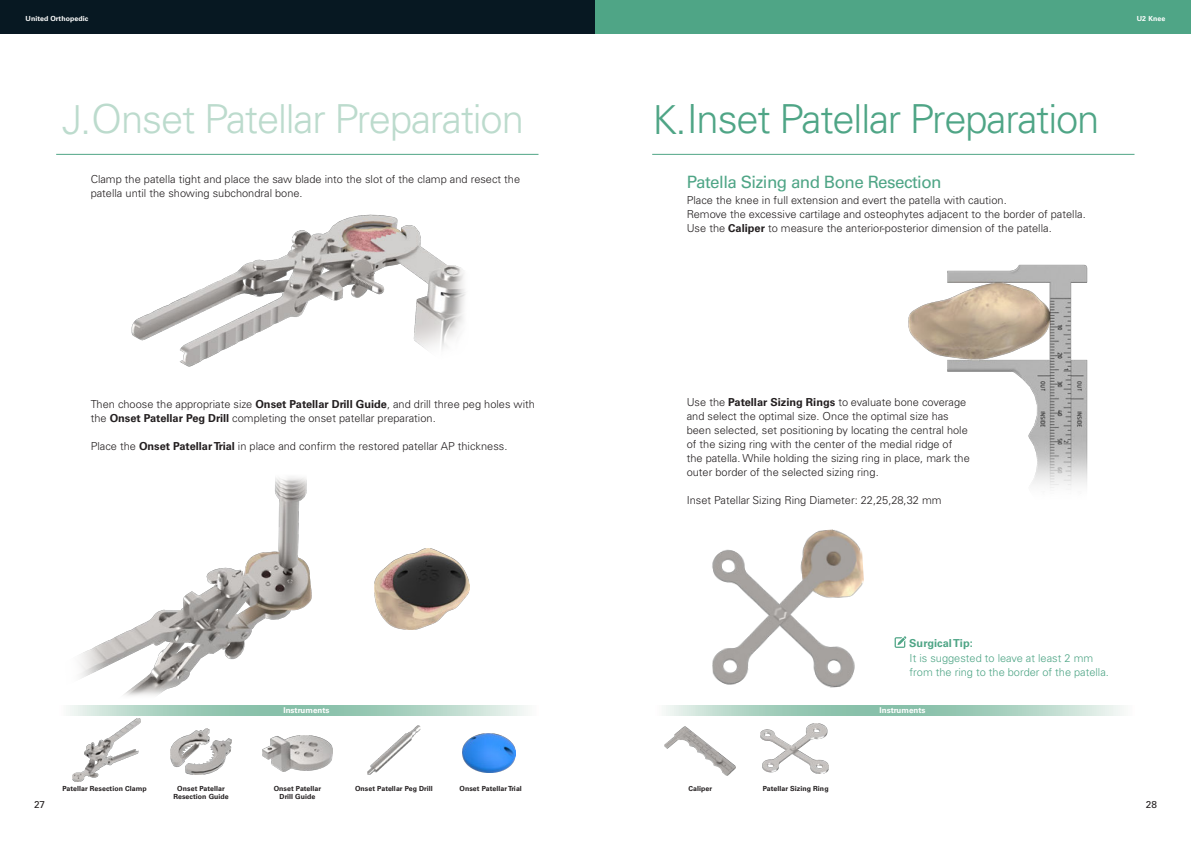
<style>
.page{position:relative;width:1191px;height:842px;background:#fff}
.page>*{position:absolute;margin:0;border:0;box-sizing:border-box;transform-origin:0 0}
.大標{font:300 40px "Univers LT Pro 45";letter-spacing:-.03em;color:#bcdbcd}
.大標-2{font:300 40px "Univers LT Pro 45";letter-spacing:-.03em;color:#4fa586}
.中標{font:17px "Univers LT Pro 55 Roman";letter-spacing:-.03em;color:#4fa586}
.內文{font:300 11px/14px "Univers LT Pro 45";color:#231f20}
.內文-2{font:300 11px/14px "Univers LT Pro 45";color:#4fa586}
.內文-3{font:700 11px "Univers LT Pro 65";color:#4fa586}
.t1{font:10px "Univers LT Pro 55 Roman";color:#231f20}
.t2{font:700 8px "Univers LT Pro 65";color:#fff}
.器械名稱{font:700 7px "Univers LT Pro 65";letter-spacing:.01em;color:#231f20}
.t3{font:700 7px "Univers LT Pro 65";letter-spacing:.01em;color:#fff}
.s1{font-family:"Univers LT Pro 65";font-weight:700}
</style>
<div class="page">
<div style="left:0;top:0;width:595px;height:34px;background:#071822"></div>
<div style="left:595px;top:0;width:596px;height:34px;background:#4fa586"></div>
<img style="left:131px;top:214px;width:335px;height:153px">
<img style="left:70px;top:477px;width:266px;height:295px">
<img style="left:374px;top:548px;width:95px;height:81px">
<img style="left:171px;top:729px;width:60px;height:45px">
<img style="left:262px;top:735px;width:70px;height:36px">
<img style="left:367px;top:725px;width:54px;height:49px">
<img style="left:463px;top:733px;width:53px;height:40px">
<img style="left:73px;top:719px;width:67px;height:62px">
<svg style="left:70px;top:706px;width:456px;height:9px;background:#acd2c2"></svg>
<hr style="left:56px;top:154px;width:482px;height:1px;background:#4fa586">
<img style="left:908px;top:264px;width:180px;height:224px">
<img style="left:712px;top:529px;width:152px;height:159px">
<svg style="left:666px;top:706px;width:456px;height:9px;background:#acd2c2"></svg>
<hr style="left:652px;top:154px;width:482px;height:1px;background:#4fa586">
<img style="left:665px;top:727px;width:70px;height:48px">
<img style="left:760px;top:724px;width:68px;height:49px">
<svg style="left:894px;top:636px;width:12px;height:12px"></svg>
<p class="t3" style="left:26px;top:14px;width:64px">United Orthopedic</p>
<p class="t3" style="left:1136px;top:14px;width:30px">U2 Knee</p>
<p class="大標" style="left:62px;top:93px;width:463px">J.Onset Patellar Preparation</p>
<p class="大標-2" style="left:652px;top:93px;width:448px">K.Inset Patellar Preparation</p>
<p class="內文" style="left:91px;top:171px;width:431px">Clamp the patella tight and place the saw blade into the slot of the clamp and resect the patella until the showing subchondral bone.</p>
<p class="中標" style="left:686px;top:170px;width:256px">Patella Sizing and Bone Resection</p>
<p class="內文" style="left:686px;top:192px;width:321px">Place the knee in full extension and evert the patella with caution.</p>
<p class="內文" style="left:686px;top:206px;width:400px">Remove the excessive cartilage and osteophytes adjacent to the border of patella.</p>
<p class="內文" style="left:686px;top:220px;width:366px">Use the <span class="s1">Caliper</span> to measure the anterior-posterior dimension of the patella.</p>
<p class="內文" style="left:91px;top:396px;width:446px">Then choose the appropriate size <span class="s1">Onset Patellar Drill Guide</span>, and drill three peg holes with the <span class="s1">Onset Patellar Peg Drill</span> completing the onset patellar preparation.</p>
<p class="內文" style="left:91px;top:438px;width:418px">Place the <span class="s1">Onset Patellar Trial</span> in place and confirm the restored patellar AP thickness.</p>
<p class="內文" style="left:686px;top:395px;width:285px">Use the <span class="s1">Patellar Sizing Rings</span> to evaluate bone coverage and select the optimal size. Once the optimal size has been selected, set positioning by locating the central hole of the sizing ring with the center of the medial ridge of the patella. While holding the sizing ring in place, mark the outer border of the selected sizing ring.</p>
<p class="內文" style="left:686px;top:493px;width:256px">Inset Patellar Sizing Ring Diameter: 22,25,28,32 mm</p>
<p class="內文-3" style="left:909px;top:635px;width:65px">Surgical Tip:</p>
<p class="內文-2" style="left:909px;top:651px;width:201px">It is suggested to leave at least 2 mm from the ring to the border of the patella.</p>
<p class="t2" style="left:283px;top:704px;width:47px">Instruments</p>
<p class="t2" style="left:879px;top:704px;width:47px">Instruments</p>
<p class="器械名稱" style="left:62px;top:784px;width:86px">Patellar Resection Clamp</p>
<p class="器械名稱" style="left:177px;top:784px;width:49px">Onset Patellar</p>
<p class="器械名稱" style="left:173px;top:792px;width:57px">Resection Guide</p>
<p class="器械名稱" style="left:274px;top:784px;width:49px">Onset Patellar</p>
<p class="器械名稱" style="left:279px;top:792px;width:37px">Drill Guide</p>
<p class="器械名稱" style="left:355px;top:784px;width:79px">Onset Patellar Peg Drill</p>
<p class="器械名稱" style="left:459px;top:784px;width:64px">Onset Patellar Trial</p>
<p class="器械名稱" style="left:688px;top:784px;width:25px">Caliper</p>
<p class="器械名稱" style="left:762px;top:784px;width:67px">Patellar Sizing Ring</p>
<p class="t1" style="left:34px;top:798px;width:13px">27</p>
<p class="t1" style="left:1145px;top:798px;width:13px">28</p>
</div>
